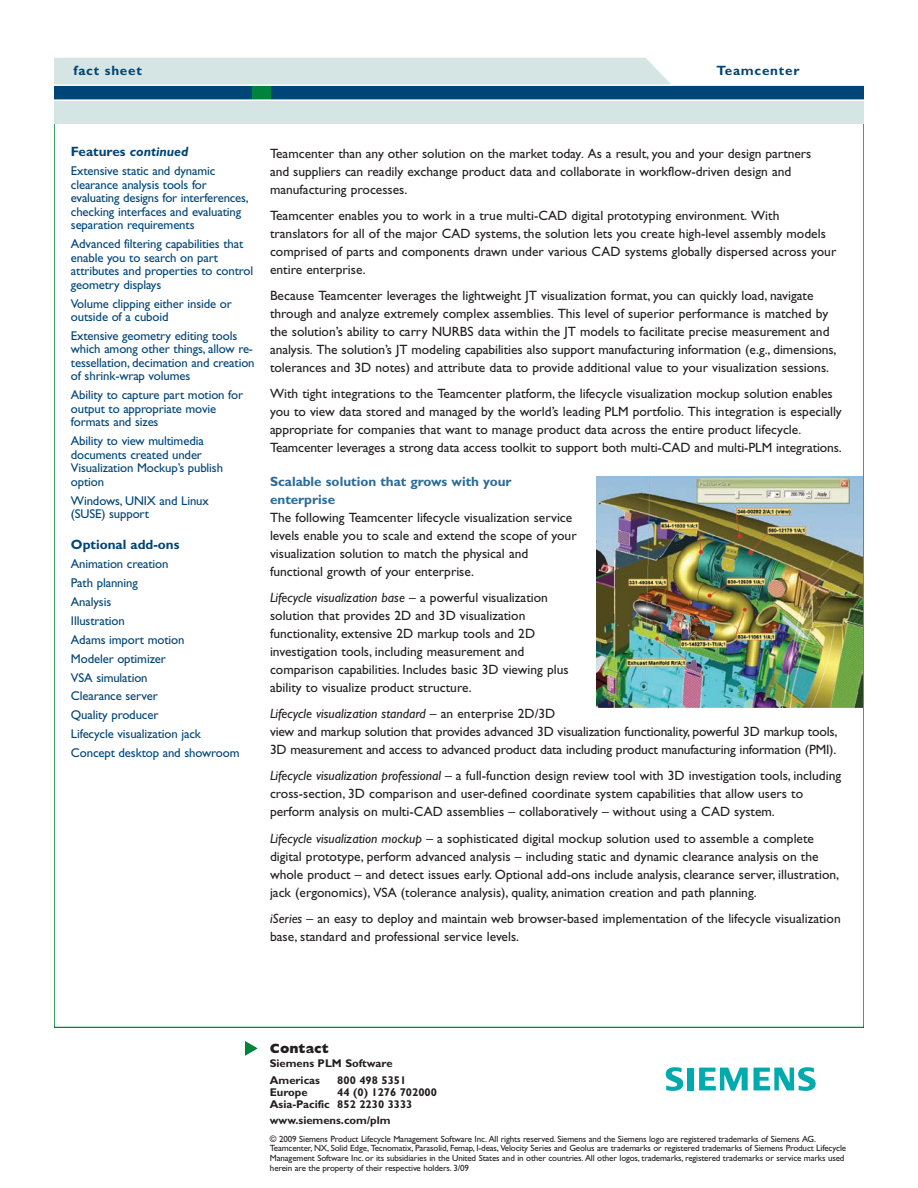
<style>
.page{position:relative;width:918px;height:1188px;background:#fff}
.page>*{position:absolute;margin:0;border:0;box-sizing:border-box;transform-origin:0 0}
.t1{font:13.5px/18px "Gill Sans Std";color:#231f20}
.t2{font:700 13.5px/18px "Gill Sans Std";color:#2c6a98}
.t3{font:700 13.5px "Gill Sans Std";letter-spacing:.055em;color:#004577}
.t4{font:italic 700 13.5px "Gill Sans Std";color:#004577}
.t5{font:700 13.5px "Gill Sans Std";color:#004577}
.t6{font:800 13.5px "Gill Sans Std";color:#231f20}
.t7{font:12.75px/13.5px "Gill Sans Std";letter-spacing:-.01em;color:#004577}
.t8{font:700 11.25px/16.4px "Gill Sans Std";color:#231f20}
.t9{font:9px/9.8px "Gill Sans Std";letter-spacing:-.015em;color:#231f20}
.s1{font-style:normal}
.s2{font-size:12.75px;color:#004577}
.s3{font-style:italic}
</style>
<div class="page">
<img style="left:597px;top:477px;width:264px;height:230px">
<div style="left:54px;top:101px;width:810px;height:22px;background:#d5e5e3"></div>
<div style="left:54px;top:85px;width:810px;height:15px;background:#004577"></div>
<div style="left:54px;top:58px;width:617px;height:26px;background:#d5e5e3"></div>
<div style="left:252px;top:85px;width:18px;height:15px;background:#00843d"></div>
<hr style="left:52px;top:84px;width:827px;height:2px;background:#fff">
<hr style="left:52px;top:99px;width:822px;height:2px;background:#fff">
<svg style="left:245px;top:1041px;width:12px;height:15px"></svg>
<svg style="left:666px;top:1067px;width:17px;height:24px"></svg>
<div style="left:687px;top:1068px;width:6px;height:22px;background:#00aaad"></div>
<svg style="left:699px;top:1068px;width:49px;height:23px"></svg>
<svg style="left:754px;top:1067px;width:62px;height:24px"></svg>
<p class="t3" style="left:74px;top:65px;width:70px">fact sheet</p>
<p class="t3" style="left:717px;top:65px;width:84px">Teamcenter</p>
<p class="t4" style="left:71px;top:147px;width:119px"><span class="s1">Features</span> continued</p>
<p class="t7" style="left:71px;top:165px;width:179px">Extensive static and dynamic clearance analysis tools for evaluating designs for interferences, checking interfaces and evaluating separation requirements</p>
<p class="t7" style="left:71px;top:238px;width:184px">Advanced filtering capabilities that enable you to search on part attributes and properties to control geometry displays</p>
<p class="t7" style="left:71px;top:298px;width:162px">Volume clipping either inside or outside of a cuboid</p>
<p class="t7" style="left:71px;top:330px;width:185px">Extensive geometry editing tools which among other things, allow re&shy;tessellation, decimation and creation of shrink-wrap volumes</p>
<p class="t7" style="left:71px;top:389px;width:174px">Ability to capture part motion for output to appropriate movie formats and sizes</p>
<p class="t7" style="left:71px;top:435px;width:154px">Ability to view multimedia documents created under<br>Visualization Mockup’s publish option</p>
<p class="t7" style="left:71px;top:495px;width:139px">Windows, UNIX and Linux (SUSE) support</p>
<p class="t5" style="left:71px;top:540px;width:110px">Optional add-ons</p>
<p class="t7" style="left:71px;top:556px;width:170px;line-height:18.9px">Animation creation<br>Path planning<br>Analysis<br>Illustration<br>Adams import motion<br>Modeler optimizer<br>VSA simulation<br>Clearance server<br>Quality producer<br>Lifecycle visualization jack<br>Concept desktop and showroom</p>
<p class="t1" style="left:270px;top:145px;width:543px">Teamcenter than any other solution on the market today<span class="s2">.</span> As a result, you and your design partners and suppliers can readily exchange product data and collaborate in workflow-driven design and manufacturing processes.</p>
<p class="t1" style="left:270px;top:208px;width:568px">Teamcenter enables you to work in a true multi-CAD digital prototyping environment<span class="s2">.</span> With translators for all of the major CAD systems, the solution lets you create high-level assembly models comprised of parts and components drawn under various CAD systems globally dispersed across your entire enterprise.</p>
<p class="t1" style="left:270px;top:288px;width:568px">Because Teamcenter leverages the lightweight JT visualization format, you can quickly load, navigate through and analyze extremely complex assemblies<span class="s2">.</span> This level of superior performance is matched by the solution’s ability to carry NURBS data within the JT models to facilitate precise measurement and analysis<span class="s2">.</span> The solution’s JT modeling capabilities also support manufacturing information (e.g., dimensions, tolerances and 3D notes) and attribute data to provide additional value to your visualization sessions.</p>
<p class="t1" style="left:270px;top:386px;width:573px">With tight integrations to the Teamcenter platform, the lifecycle visualization mockup solution enables you to view data stored and managed by the world’s leading PLM portfolio<span class="s2">.</span> This integration is especially appropriate for companies that want to manage product data across the entire product lifecycle<span class="s2">.<br></span>Teamcenter leverages a strong data access toolkit to support both multi-CAD and multi-PLM integrations.</p>
<p class="t2" style="left:270px;top:474px;width:243px">Scalable solution that grows with your enterprise</p>
<p class="t1" style="left:270px;top:510px;width:308px">The following Teamcenter lifecycle visualization service levels enable you to scale and extend the scope of your visualization solution to match the physical and functional growth of your enterprise.</p>
<p class="t1" style="left:270px;top:590px;width:300px"><span class="s3">Lifecycle visualization base</span> – a powerful visualization solution that provides 2D and 3D visualization functionality, extensive 2D markup tools and 2D investigation tools, including measurement and comparison capabilities. Includes basic 3D viewing plus ability to visualize product structure.</p>
<p class="t1" style="left:270px;top:706px;width:569px"><span class="s3">Lifecycle visualization standard</span> – an enterprise 2D/3D<br>view and markup solution that provides advanced 3D visualization functionality, powerful 3D markup tools,<br>3D measurement and access to advanced product data including product manufacturing information (PMI).</p>
<p class="t1" style="left:270px;top:768px;width:573px"><span class="s3">Lifecycle visualization professional</span> – a full-function design review tool with 3D investigation tools, including cross-section, 3D comparison and user-defined coordinate system capabilities that allow users to perform analysis on multi-CAD assemblies – collaboratively – without using a CAD system.</p>
<p class="t1" style="left:270px;top:830px;width:571px"><span class="s3">Lifecycle visualization mockup</span> – a sophisticated digital mockup solution used to assemble a complete digital prototype, perform advanced analysis – including static and dynamic clearance analysis on the whole product – and detect issues early. Optional add-ons include analysis, clearance server, illustration, jack (ergonomics), VSA (tolerance analysis), quality, animation creation and path planning.</p>
<p class="t1" style="left:270px;top:910px;width:572px"><span class="s3">iSeries</span> – an easy to deploy and maintain web browser-based implementation of the lifecycle visualization base, standard and professional service levels.</p>
<p class="t6" style="left:270px;top:1044px;width:61px">Contact</p>
<p class="t8" style="left:270px;top:1056px;width:124px">Siemens PLM Software<br>Americas</p>
<p class="t8" style="left:337px;top:1073px;width:70px">800 498 5351</p>
<p class="t8" style="left:270px;top:1087px;width:169px;line-height:12px;text-indent:68px">44 (0) 1276 702000<br>Asia-Pacific 852 2230 3333</p>
<p class="t8" style="left:270px;top:1113px;width:122px">www.siemens.com/plm</p>
<p class="t8" style="left:270px;top:1085px;width:39px">Europe</p>
<p class="t9" style="left:270px;top:1135px;width:578px">© 2009 Siemens Product Lifecycle Management Software Inc. All rights reserved. Siemens and the Siemens logo are registered trademarks of Siemens AG.<br>Teamcenter, NX, Solid Edge, Tecnomatix, Parasolid, Femap, I-deas, Velocity Series and Geolus are trademarks or registered trademarks of Siemens Product Lifecycle Management Software Inc. or its subsidiaries in the United States and in other countries. All other logos, trademarks, registered trademarks or service marks used herein are the property of their respective holders. 3/09</p>
</div>
